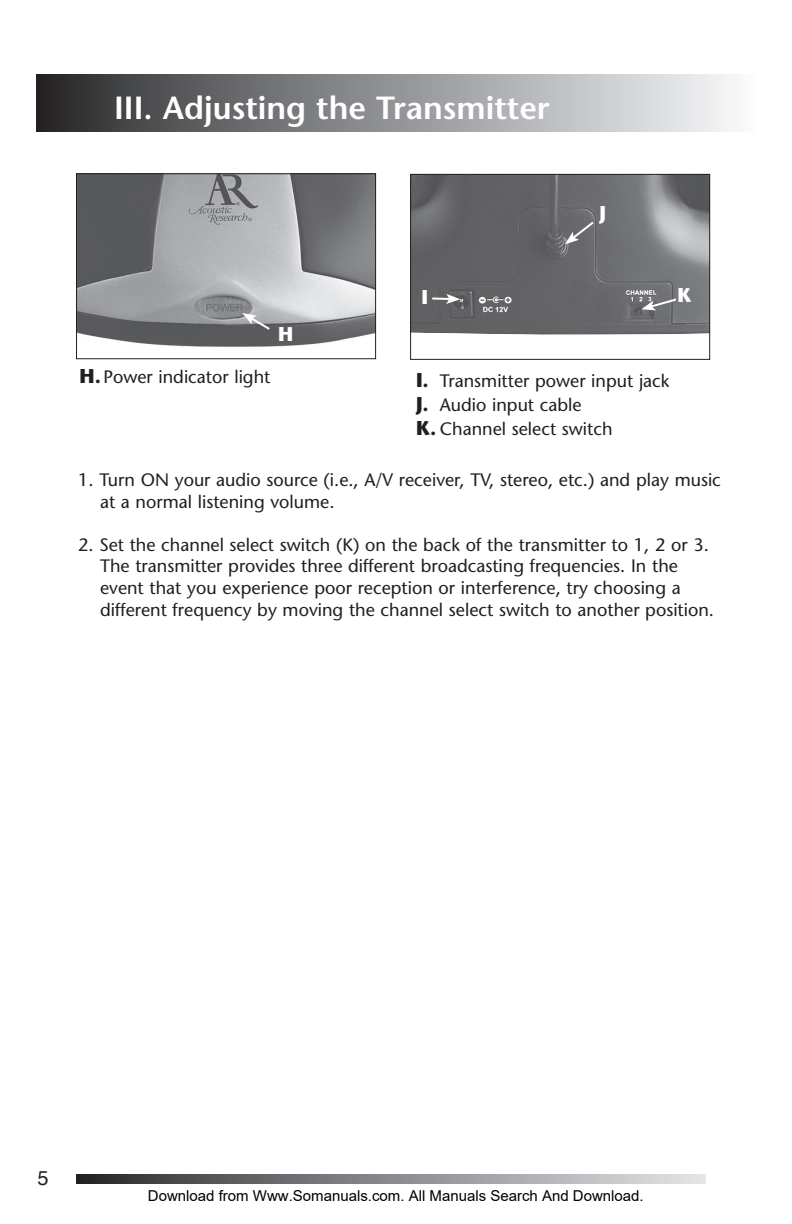
<style>
.page{position:relative;width:792px;height:1224px;background:#fff}
.page>*{position:absolute;margin:0;border:0;box-sizing:border-box;transform-origin:0 0}
.t1{font:600 32px "Stone Sans";color:#fff}
.t2{font:700 20px "Stone Sans";color:#fff}
.t3{font:20px "Helvetica";color:#231f20}
.t4{font:18px/21.6px "Stone Sans";color:#231f20}
.t5{font:15px "Arial";color:#000}
.s1{font-weight:700;font-size:20px}
</style>
<div class="page">
<div style="left:36px;top:74px;width:720px;height:58px;background:linear-gradient(to right,#2b2b2d,#fafbfe)"></div>
<svg style="left:77px;top:1174px;width:628px;height:10px;background:#88888b"></svg>
<img style="left:78px;top:175px;width:296px;height:172px">
<div style="left:76px;top:173px;width:300px;height:186px;border:1px solid #231f20"></div>
<img style="left:412px;top:176px;width:296px;height:159px">
<div style="left:410px;top:174px;width:300px;height:186px;border:1px solid #231f20"></div>
<svg style="left:242px;top:313px;width:30px;height:19px"></svg>
<svg style="left:432px;top:294px;width:28px;height:10px"></svg>
<svg style="left:641px;top:297px;width:37px;height:13px"></svg>
<svg style="left:565px;top:220px;width:31px;height:24px"></svg>
<h1 class="t1" style="left:114px;top:88px;width:437px">III. Adjusting the Transmitter</h1>
<p class="t2" style="left:599px;top:201px;width:8px">J</p>
<p class="t2" style="left:278px;top:322px;width:17px">H</p>
<p class="t2" style="left:421px;top:285px;width:8px">I</p>
<p class="t2" style="left:677px;top:283px;width:16px">K</p>
<p class="t4" style="left:80px;top:366px;width:192px"><span class="s1">H.</span>Power indicator light</p>
<p class="t4" style="left:416px;top:369px;width:255px;line-height:24px"><span class="s1">I.</span> Transmitter power input jack<br><span class="s1">J.</span> Audio input cable<br><span class="s1">K.</span> Channel select switch</p>
<p class="t4" style="left:100px;top:469px;width:622px;text-indent:-22px">1. Turn ON your audio source (i.e., A/V receiver, TV, stereo, etc.) and play music at a normal listening volume.</p>
<p class="t4" style="left:100px;top:534px;width:616px;text-indent:-22px">2. Set the channel select switch (K) on the back of the transmitter to 1, 2 or 3.<br>The transmitter provides three different broadcasting frequencies. In the event that you experience poor reception or interference, try choosing a different frequency by moving the channel select switch to another position.</p>
<p class="t3" style="left:37px;top:1161px;width:13px">5</p>
<p class="t5" style="left:148px;top:1187px;width:497px">Download from Www.Somanuals.com. All Manuals Search And Download.</p>
</div>
